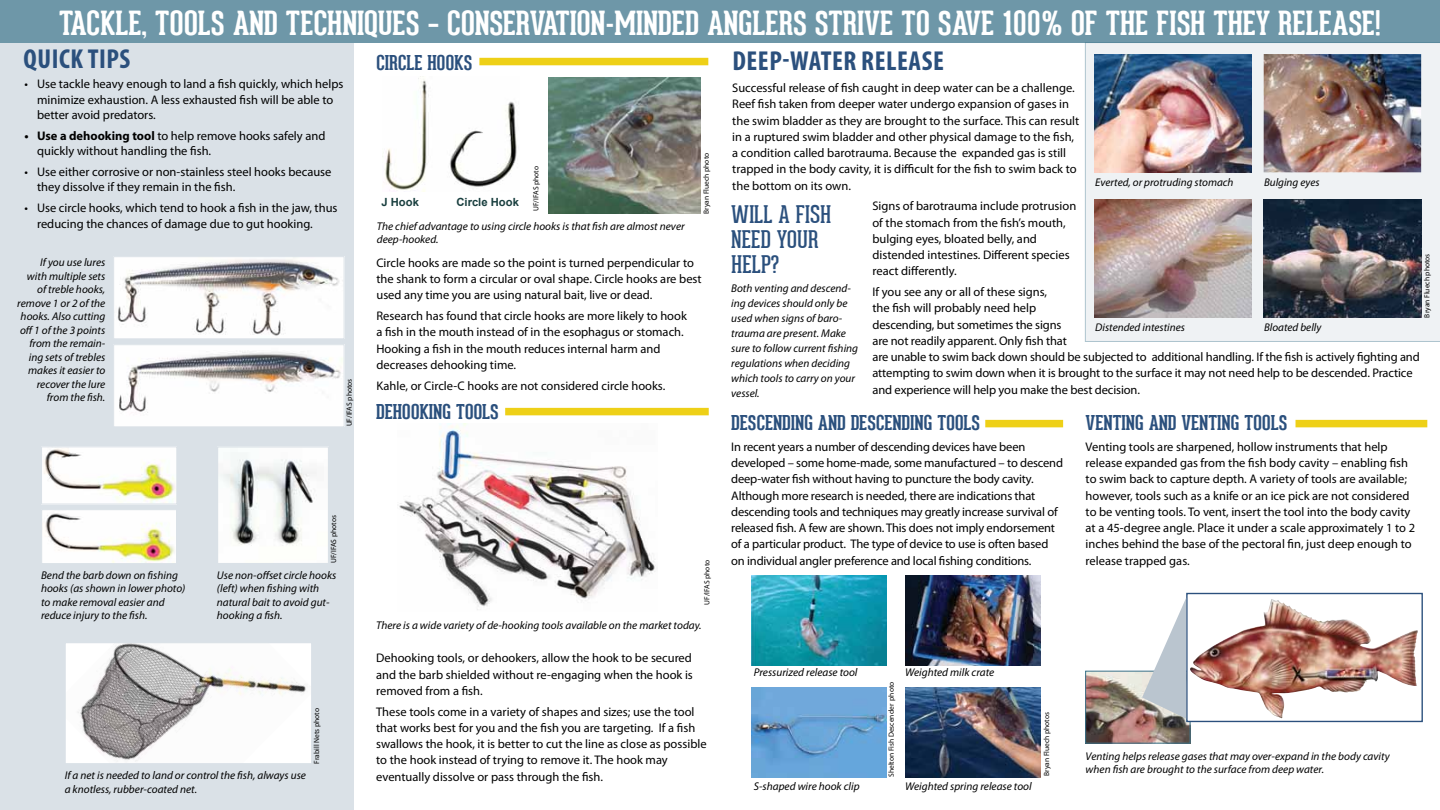
<style>
.page{position:relative;width:1440px;height:810px;background:#fff}
.page>*{position:absolute;margin:0;border:0;box-sizing:border-box;transform-origin:0 0}
.t1{font:700 32.5px "Geared Slab";color:#fff}
.t2{font:700 condensed 27.5px "Myriad Pro";letter-spacing:.02em;color:#2b507d}
.t3{font:23.75px/25px "Geared Slab";color:#2b507d}
.t4{font:700 20px "Geared Slab";color:#2b507d}
.t5{font:12.5px/16.2px "Myriad Pro";color:#000}
.t6{font:italic 11.25px/13.5px "Myriad Pro";color:#000}
.t7{font:700 11.25px "Arial";color:#193f3f}
.t8{font:italic 11.12px "Myriad Pro";color:#000}
.t9{font:7.5px "Myriad Pro";color:#000}
.s1{font-weight:700}
</style>
<div class="page">
<div style="left:0;top:43px;width:354px;height:767px;background:#dae1e7"></div>
<div style="left:0;top:0;width:1440px;height:43px;background:#6e97a8"></div>
<svg style="left:1085px;top:42px;width:355px;height:300px;fill:#eff2f4"></svg>
<img style="left:43px;top:448px;width:132px;height:55px">
<div style="left:41px;top:446px;width:136px;height:59px;border:1px solid #dae1e7"></div>
<img style="left:43px;top:511px;width:132px;height:51px">
<div style="left:41px;top:509px;width:136px;height:55px;border:1px solid #dae1e7"></div>
<img style="left:115px;top:258px;width:228px;height:79px">
<div style="left:113px;top:256px;width:232px;height:83px;border:1px solid #dae1e7"></div>
<img style="left:115px;top:346px;width:228px;height:79px">
<div style="left:113px;top:344px;width:232px;height:83px;border:1px solid #dae1e7"></div>
<img style="left:219px;top:448px;width:108px;height:114px">
<div style="left:217px;top:446px;width:112px;height:118px;border:1px solid #dae1e7"></div>
<img style="left:67px;top:644px;width:243px;height:118px">
<div style="left:65px;top:642px;width:247px;height:122px;border:1px solid #dae1e7"></div>
<img style="left:399px;top:424px;width:257px;height:186px">
<img style="left:382px;top:76px;width:135px;height:116px">
<div style="left:479px;top:58px;width:229px;height:7px;background:#eed017"></div>
<img style="left:549px;top:77px;width:152px;height:136px">
<div style="left:505px;top:408px;width:204px;height:7px;background:#eed017"></div>
<div style="left:985px;top:420px;width:78px;height:7px;background:#eed017"></div>
<div style="left:1296px;top:420px;width:131px;height:7px;background:#eed017"></div>
<img style="left:1094px;top:199px;width:158px;height:118px">
<img style="left:1264px;top:54px;width:157px;height:118px">
<img style="left:1264px;top:199px;width:157px;height:118px">
<img style="left:906px;top:575px;width:135px;height:90px">
<img style="left:751px;top:575px;width:135px;height:90px">
<img style="left:906px;top:687px;width:135px;height:90px">
<img style="left:751px;top:687px;width:135px;height:90px">
<img style="left:1087px;top:673px;width:101px;height:68px">
<div style="left:1085px;top:671px;width:105px;height:72px;border:1px solid #397189"></div>
<div style="left:1187px;top:594px;width:235px;height:127px;background:#fff"></div>
<img style="left:1190px;top:608px;width:228px;height:110px">
<div style="left:1186px;top:593px;width:237px;height:129px;border:1px solid #2b507d"></div>
<img style="left:1094px;top:54px;width:158px;height:118px">
<svg style="left:1142px;top:598px;width:44px;height:121px"></svg>
<h1 class="t1" style="left:59px;top:3px;width:1323px">TACKLE, TOOLS AND TECHNIQUES – CONSERVATION-MINDED ANGLERS STRIVE TO SAVE 100% OF THE FISH THEY RELEASE!</h1>
<h2 class="t2" style="left:24px;top:41px;width:108px">QUICK TIPS</h2>
<p class="t5" style="left:37px;top:76px;width:308px;line-height:15.2px;text-indent:-13px">• Use tackle heavy enough to land a fish quickly, which helps minimize exhaustion. A less exhausted fish will be able to better avoid predators.</p>
<p class="t5" style="left:37px;top:128px;width:290px;line-height:15.2px;text-indent:-13px"><span class="s1">• Use a dehooking tool</span> to help remove hooks safely and quickly without handling the fish.</p>
<p class="t5" style="left:37px;top:164px;width:296px;line-height:15.2px;text-indent:-13px">• Use either corrosive or non-stainless steel hooks because they dissolve if they remain in the fish.</p>
<p class="t5" style="left:37px;top:200px;width:302px;line-height:15.2px;text-indent:-13px">• Use circle hooks, which tend to hook a fish in the jaw, thus reducing the chances of damage due to gut hooking.</p>
<p class="t6" style="left:17px;top:256px;width:90px;text-align:right">If you use lures with multiple sets of treble hooks, remove 1 or 2 of the hooks. Also cutting off 1 of the 3 points from the remain&shy;ing sets of trebles makes it easier to recover the lure from the fish.</p>
<h2 class="t2" style="left:733px;top:44px;width:213px">DEEP-WATER RELEASE</h2>
<p class="t5" style="left:732px;top:80px;width:349px">Successful release of fish caught in deep water can be a challenge.<br>Reef fish taken from deeper water undergo expansion of gases in the swim bladder as they are brought to the surface. This can result in a ruptured swim bladder and other physical damage to the fish, a condition called barotrauma. Because the expanded gas is still trapped in the body cavity, it is difficult for the fish to swim back to the bottom on its own.</p>
<p class="t5" style="left:872px;top:198px;width:205px">Signs of barotrauma include protrusion of the stomach from the fish’s mouth, bulging eyes, bloated belly, and distended intestines. Different species react differently.</p>
<p class="t5" style="left:872px;top:284px;width:549px">If you see any or all of these signs,<br>the fish will probably need help<br>descending, but sometimes the signs<br>are not readily apparent. Only fish that<br>are unable to swim back down should be subjected to additional handling. If the fish is actively fighting and attempting to swim down when it is brought to the surface it may not need help to be descended. Practice and experience will help you make the best decision.</p>
<h3 class="t4" style="left:376px;top:50px;width:97px">CIRCLE HOOKS</h3>
<p class="t9" style="left:702px;top:214px;width:62px;rotate:-90deg">Bryan Fluech photo</p>
<p class="t9" style="left:532px;top:211px;width:46px;rotate:-90deg">UF/IFAS photo</p>
<p class="t8" style="left:1095px;top:176px;width:140px">Everted, or protruding stomach</p>
<p class="t8" style="left:1264px;top:176px;width:57px">Bulging eyes</p>
<p class="t7" style="left:381px;top:195px;width:39px">J Hook</p>
<p class="t7" style="left:456px;top:195px;width:64px">Circle Hook</p>
<h3 class="t3" style="left:731px;top:202px;width:101px">WILL A FISH<br>NEED YOUR<br>HELP?</h3>
<p class="t6" style="left:731px;top:281px;width:128px;line-height:15px">Both venting and descend&shy;ing devices should only be used when signs of baro&shy;trauma are present. Make sure to follow current fishing regulations when deciding which tools to carry on your vessel.</p>
<p class="t6" style="left:377px;top:219px;width:309px">The chief advantage to using circle hooks is that fish are almost never deep-hooked.</p>
<p class="t9" style="left:1422px;top:318px;width:65px;rotate:-90deg">Bryan Fluech photos</p>
<p class="t5" style="left:376px;top:254px;width:327px">Circle hooks are made so the point is turned perpendicular to the shank to form a circular or oval shape. Circle hooks are best used any time you are using natural bait, live or dead.</p>
<p class="t5" style="left:376px;top:308px;width:312px">Research has found that circle hooks are more likely to hook a fish in the mouth instead of in the esophagus or stomach.<br>Hooking a fish in the mouth reduces internal harm and decreases dehooking time.</p>
<p class="t5" style="left:376px;top:377px;width:290px">Kahle, or Circle-C hooks are not considered circle hooks.</p>
<p class="t8" style="left:1095px;top:321px;width:91px">Distended intestines</p>
<p class="t8" style="left:1264px;top:321px;width:59px">Bloated belly</p>
<p class="t9" style="left:345px;top:426px;width:49px;rotate:-90deg">UF/IFAS photos</p>
<h3 class="t4" style="left:376px;top:399px;width:124px">DEHOOKING TOOLS</h3>
<h3 class="t4" style="left:731px;top:410px;width:250px">DESCENDING AND DESCENDING TOOLS</h3>
<p class="t5" style="left:731px;top:438px;width:333px">In recent years a number of descending devices have been developed – some home-made, some manufactured – to descend deep-water fish without having to puncture the body cavity.<br>Although more research is needed, there are indications that descending tools and techniques may greatly increase survival of released fish. A few are shown. This does not imply endorsement of a particular product. The type of device to use is often based on individual angler preference and local fishing conditions.</p>
<h3 class="t4" style="left:1086px;top:410px;width:203px">VENTING AND VENTING TOOLS</h3>
<p class="t5" style="left:1086px;top:438px;width:331px">Venting tools are sharpened, hollow instruments that help release expanded gas from the fish body cavity – enabling fish to swim back to capture depth. A variety of tools are available; however, tools such as a knife or an ice pick are not considered to be venting tools. To vent, insert the tool into the body cavity at a 45-degree angle. Place it under a scale approximately 1 to 2 inches behind the base of the pectoral fin, just deep enough to release trapped gas.</p>
<p class="t9" style="left:329px;top:563px;width:49px;rotate:-90deg">UF/IFAS photos</p>
<p class="t9" style="left:702px;top:605px;width:46px;rotate:-90deg">UF/IFAS photo</p>
<p class="t6" style="left:217px;top:568px;width:121px">Use non-offset circle hooks (left) when fishing with natural bait to avoid gut&shy;hooking a fish.</p>
<p class="t6" style="left:41px;top:568px;width:146px">Bend the barb down on fishing hooks (as shown in lower photo) to make removal easier and reduce injury to the fish.</p>
<p class="t6" style="left:376px;top:618px;width:327px">There is a wide variety of de-hooking tools available on the market today.</p>
<p class="t6" style="left:65px;top:769px;width:243px">If a net is needed to land or control the fish, always use a knotless, rubber-coated net.</p>
<p class="t9" style="left:312px;top:764px;width:57px;rotate:-90deg">Frabill Nets photo</p>
<p class="t5" style="left:376px;top:650px;width:318px;text-align:justify">Dehooking tools, or dehookers, allow the hook to be secured and the barb shielded without re-engaging when the hook is removed from a fish.</p>
<p class="t5" style="left:376px;top:703px;width:332px">These tools come in a variety of shapes and sizes; use the tool that works best for you and the fish you are targeting. If a fish swallows the hook, it is better to cut the line as close as possible to the hook instead of trying to remove it. The hook may eventually dissolve or pass through the fish.</p>
<p class="t6" style="left:754px;top:665px;width:105px">Pressurized release tool</p>
<p class="t6" style="left:905px;top:665px;width:91px">Weighted milk crate</p>
<p class="t9" style="left:887px;top:777px;width:97px;rotate:-90deg">Shelton Fish Descender photo</p>
<p class="t6" style="left:754px;top:779px;width:107px">S-shaped wire hook clip</p>
<p class="t6" style="left:905px;top:779px;width:128px">Weighted spring release tool</p>
<p class="t9" style="left:1042px;top:776px;width:65px;rotate:-90deg">Bryan Fluech photos</p>
<p class="t6" style="left:1086px;top:749px;width:306px">Venting helps release gases that may over-expand in the body cavity when fish are brought to the surface from deep water.</p>
</div>
